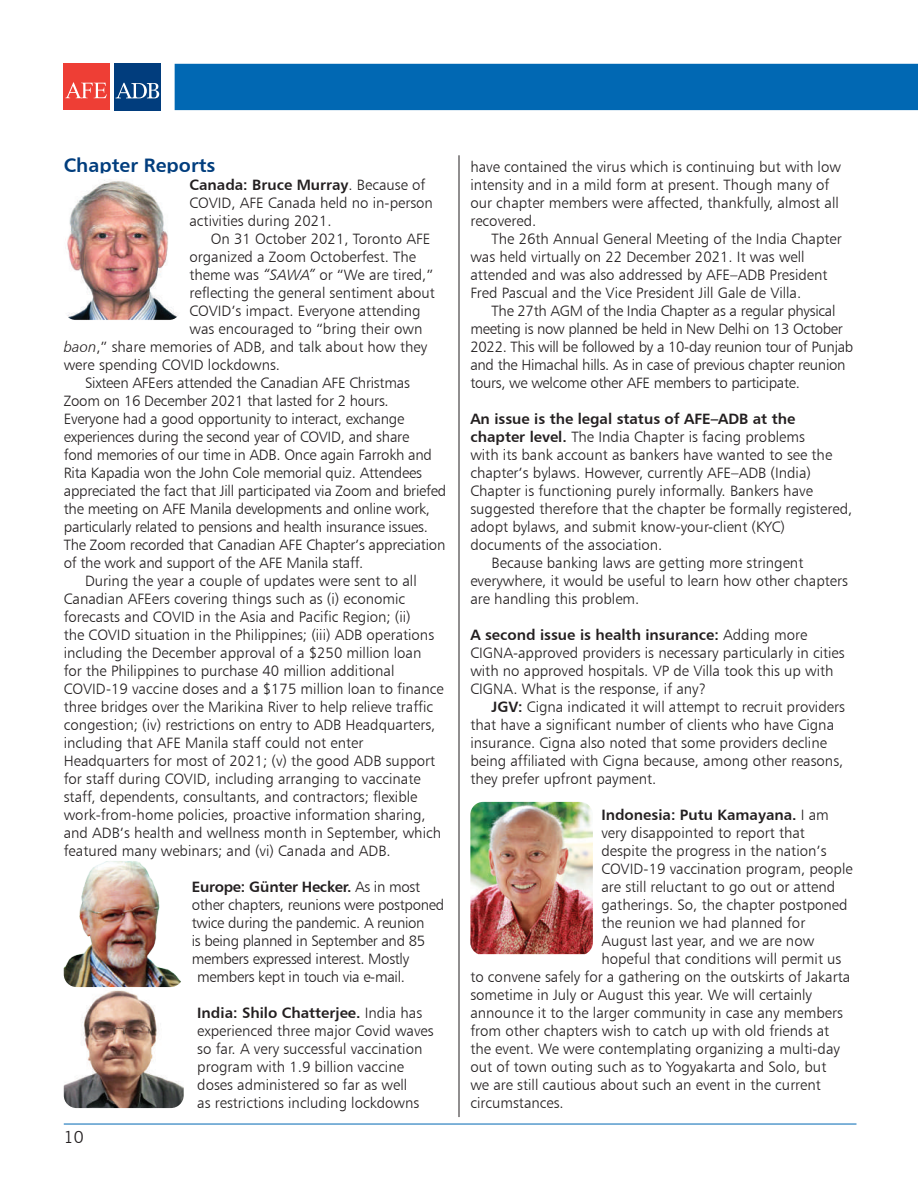
<style>
.page{position:relative;width:918px;height:1188px;background:#fff}
.page>*{position:absolute;margin:0;border:0;box-sizing:border-box;transform-origin:0 0}
.t1{font:19.5px "Humanist 777 BT Bold B";color:#013d7d}
.t2{font:16.5px "News Gothic BT";color:#231f20}
.t3{font:15px/18px "Humanist 777 BT Light B";color:#231f20}
.t4{font:15px/18px "Humanist 777 BT Light B";letter-spacing:-.02em;color:#231f20}
.t5{font:15px "Humanist 777 BT Bold B";color:#231f20}
.t6{font:15px "Humanist 777 BT Bold B";letter-spacing:-.02em;color:#231f20}
.s1{font-family:"Humanist 777 BT Light B"}
.s2{font-family:"Humanist 777 BT Light Italic B"}
.s3{font-family:"Humanist 777 BT Bold B"}
</style>
<div class="page">
<div style="left:175px;top:64px;width:743px;height:46px;background:#0168b3"></div>
<hr style="left:64px;top:1124px;width:792px;height:1px;background:#0168b3">
<hr style="left:459px;top:155px;width:1px;height:962px;background:#231f20">
<div style="left:64px;top:63px;width:46px;height:47px;background:#ee3e35"></div>
<svg style="left:65px;top:82px;width:42px;height:16px"></svg>
<div style="left:114px;top:63px;width:46px;height:47px;background:#013d7d"></div>
<svg style="left:116px;top:83px;width:43px;height:15px"></svg>
<img style="left:67px;top:179px;width:111px;height:141px">
<img style="left:64px;top:861px;width:120px;height:247px">
<img style="left:470px;top:802px;width:123px;height:152px">
<h1 class="t1" style="left:64px;top:153px;width:153px">Chapter Reports</h1>
<p class="t5" style="left:189px;top:175px;width:237px">Canada: Bruce Murray<span class="s1">. Because of</span></p>
<p class="t3" style="left:189px;top:193px;width:245px">COVID, AFE Canada held no in-person activities during 2021.</p>
<p class="t3" style="left:211px;top:229px;width:221px">On 31 October 2021, Toronto AFE</p>
<p class="t3" style="left:189px;top:247px;width:228px">organized a Zoom Octoberfest. The</p>
<p class="t3" style="left:189px;top:265px;width:245px">theme was <span class="s2">“SAWA”</span> or “We are tired,”</p>
<p class="t3" style="left:189px;top:283px;width:247px">reflecting the general sentiment about</p>
<p class="t3" style="left:189px;top:301px;width:233px">COVID’s impact. Everyone attending</p>
<p class="t3" style="left:189px;top:319px;width:234px">was encouraged to “bring their own</p>
<p class="t3" style="left:64px;top:337px;width:365px"><span class="s2">baon</span>,” share memories of ADB, and talk about how they</p>
<p class="t3" style="left:64px;top:355px;width:218px">were spending COVID lockdowns.</p>
<p class="t3" style="left:85px;top:373px;width:326px">Sixteen AFEers attended the Canadian AFE Christmas</p>
<p class="t3" style="left:64px;top:391px;width:327px">Zoom on 16 December 2021 that lasted for 2 hours.</p>
<p class="t3" style="left:64px;top:409px;width:342px">Everyone had a good opportunity to interact, exchange</p>
<p class="t3" style="left:64px;top:427px;width:347px">experiences during the second year of COVID, and share</p>
<p class="t3" style="left:64px;top:445px;width:370px">fond memories of our time in ADB. Once again Farrokh and</p>
<p class="t3" style="left:64px;top:463px;width:360px">Rita Kapadia won the John Cole memorial quiz. Attendees</p>
<p class="t3" style="left:64px;top:481px;width:384px">appreciated the fact that Jill participated via Zoom and briefed</p>
<p class="t3" style="left:64px;top:499px;width:368px">the meeting on AFE Manila developments and online work,</p>
<p class="t3" style="left:64px;top:517px;width:366px">particularly related to pensions and health insurance issues.</p>
<p class="t3" style="left:64px;top:535px;width:383px">The Zoom recorded that Canadian AFE Chapter’s appreciation</p>
<p class="t3" style="left:64px;top:553px;width:301px">of the work and support of the AFE Manila staff.</p>
<p class="t3" style="left:85px;top:571px;width:333px">During the year a couple of updates were sent to all</p>
<p class="t3" style="left:64px;top:589px;width:343px">Canadian AFEers covering things such as (i) economic</p>
<p class="t3" style="left:64px;top:607px;width:348px">forecasts and COVID in the Asia and Pacific Region; (ii)</p>
<p class="t3" style="left:64px;top:625px;width:372px">the COVID situation in the Philippines; (iii) ADB operations</p>
<p class="t3" style="left:64px;top:643px;width:359px">including the December approval of a $250 million loan</p>
<p class="t3" style="left:64px;top:661px;width:332px">for the Philippines to purchase 40 million additional</p>
<p class="t3" style="left:64px;top:679px;width:381px">COVID-19 vaccine doses and a $175 million loan to finance</p>
<p class="t3" style="left:64px;top:697px;width:371px">three bridges over the Marikina River to help relieve traffic</p>
<p class="t3" style="left:64px;top:715px;width:373px">congestion; (iv) restrictions on entry to ADB Headquarters,</p>
<p class="t3" style="left:64px;top:733px;width:301px">including that AFE Manila staff could not enter</p>
<p class="t3" style="left:64px;top:751px;width:373px">Headquarters for most of 2021; (v) the good ADB support</p>
<p class="t3" style="left:64px;top:769px;width:358px">for staff during COVID, including arranging to vaccinate</p>
<p class="t3" style="left:64px;top:787px;width:355px">staff, dependents, consultants, and contractors; flexible</p>
<p class="t3" style="left:64px;top:805px;width:363px">work-from-home policies, proactive information sharing,</p>
<p class="t3" style="left:64px;top:823px;width:379px">and ADB’s health and wellness month in September, which</p>
<p class="t3" style="left:64px;top:841px;width:329px">featured many webinars; and (vi) Canada and ADB.</p>
<p class="t6" style="left:192px;top:877px;width:230px">Europe: Günter Hecker. <span class="s1">As in most</span></p>
<p class="t4" style="left:192px;top:895px;width:254px">other chapters, reunions were postponed</p>
<p class="t4" style="left:192px;top:913px;width:234px">twice during the pandemic. A reunion</p>
<p class="t4" style="left:192px;top:931px;width:235px">is being planned in September and 85</p>
<p class="t4" style="left:192px;top:949px;width:219px">members expressed interest. Mostly</p>
<p class="t4" style="left:197px;top:967px;width:209px">members kept in touch via e-mail.</p>
<p class="t5" style="left:197px;top:1003px;width:226px">India: Shilo Chatterjee. <span class="s1">India has</span></p>
<p class="t3" style="left:197px;top:1021px;width:238px">experienced three major Covid waves so far. A very successful vaccination program with 1.9 billion vaccine doses administered so far as well<br>as restrictions including lockdowns</p>
<p class="t2" style="left:64px;top:1127px;width:21px">10</p>
<p class="t3" style="left:470px;top:157px;width:372px">have contained the virus which is continuing but with low intensity and in a mild form at present. Though many of our chapter members were affected, thankfully, almost all recovered.</p>
<p class="t3" style="left:470px;top:229px;width:373px;text-indent:21px">The 26th Annual General Meeting of the India Chapter was held virtually on 22 December 2021. It was well attended and was also addressed by AFE–ADB President Fred Pascual and the Vice President Jill Gale de Villa.</p>
<p class="t4" style="left:470px;top:301px;width:385px;text-indent:21px">The 27th AGM of the India Chapter as a regular physical meeting is now planned be held in New Delhi on 13 October 2022. This will be followed by a 10-day reunion tour of Punjab and the Himachal hills. As in case of previous chapter reunion tours, we welcome other AFE members to participate.</p>
<p class="t5" style="left:470px;top:409px;width:327px">An issue is the legal status of AFE–ADB at the</p>
<p class="t3" style="left:470px;top:427px;width:336px"><span class="s3">chapter level.</span> The India Chapter is facing problems</p>
<p class="t3" style="left:470px;top:445px;width:363px">with its bank account as bankers have wanted to see the</p>
<p class="t3" style="left:470px;top:463px;width:342px">chapter’s bylaws. However, currently AFE–ADB (India)</p>
<p class="t3" style="left:470px;top:481px;width:344px">Chapter is functioning purely informally. Bankers have</p>
<p class="t3" style="left:470px;top:499px;width:384px">suggested therefore that the chapter be formally registered,</p>
<p class="t3" style="left:470px;top:517px;width:316px">adopt bylaws, and submit know-your-client (KYC)</p>
<p class="t3" style="left:470px;top:535px;width:194px">documents of the association.</p>
<p class="t3" style="left:492px;top:553px;width:313px">Because banking laws are getting more stringent</p>
<p class="t3" style="left:470px;top:571px;width:379px">everywhere, it would be useful to learn how other chapters</p>
<p class="t3" style="left:470px;top:589px;width:171px">are handling this problem.</p>
<p class="t5" style="left:470px;top:625px;width:338px">A second issue is health insurance: <span class="s1">Adding more</span></p>
<p class="t3" style="left:470px;top:643px;width:376px">CIGNA-approved providers is necessary particularly in cities with no approved hospitals. VP de Villa took this up with<br>CIGNA. What is the response, if any?</p>
<p class="t3" style="left:470px;top:697px;width:376px;text-indent:21px"><span class="s3">JGV:</span> Cigna indicated it will attempt to recruit providers that have a significant number of clients who have Cigna insurance. Cigna also noted that some providers decline being affiliated with Cigna because, among other reasons, they prefer upfront payment.</p>
<p class="t5" style="left:601px;top:805px;width:229px">Indonesia: Putu Kamayana. <span class="s1">I am</span></p>
<p class="t3" style="left:601px;top:823px;width:205px">very disappointed to report that</p>
<p class="t3" style="left:601px;top:841px;width:227px">despite the progress in the nation’s</p>
<p class="t3" style="left:601px;top:859px;width:253px">COVID-19 vaccination program, people</p>
<p class="t3" style="left:601px;top:877px;width:235px">are still reluctant to go out or attend</p>
<p class="t3" style="left:601px;top:895px;width:248px">gatherings. So, the chapter postponed</p>
<p class="t3" style="left:601px;top:913px;width:205px">the reunion we had planned for</p>
<p class="t3" style="left:601px;top:931px;width:214px">August last year, and we are now</p>
<p class="t3" style="left:601px;top:949px;width:242px">hopeful that conditions will permit us</p>
<p class="t3" style="left:470px;top:967px;width:381px">to convene safely for a gathering on the outskirts of Jakarta</p>
<p class="t3" style="left:470px;top:985px;width:343px">sometime in July or August this year. We will certainly</p>
<p class="t3" style="left:470px;top:1003px;width:374px">announce it to the larger community in case any members</p>
<p class="t3" style="left:470px;top:1021px;width:360px">from other chapters wish to catch up with old friends at</p>
<p class="t3" style="left:470px;top:1039px;width:371px">the event. We were contemplating organizing a multi-day</p>
<p class="t3" style="left:470px;top:1057px;width:357px">out of town outing such as to Yogyakarta and Solo, but</p>
<p class="t3" style="left:470px;top:1075px;width:352px">we are still cautious about such an event in the current</p>
<p class="t3" style="left:470px;top:1093px;width:95px">circumstances.</p>
</div>
